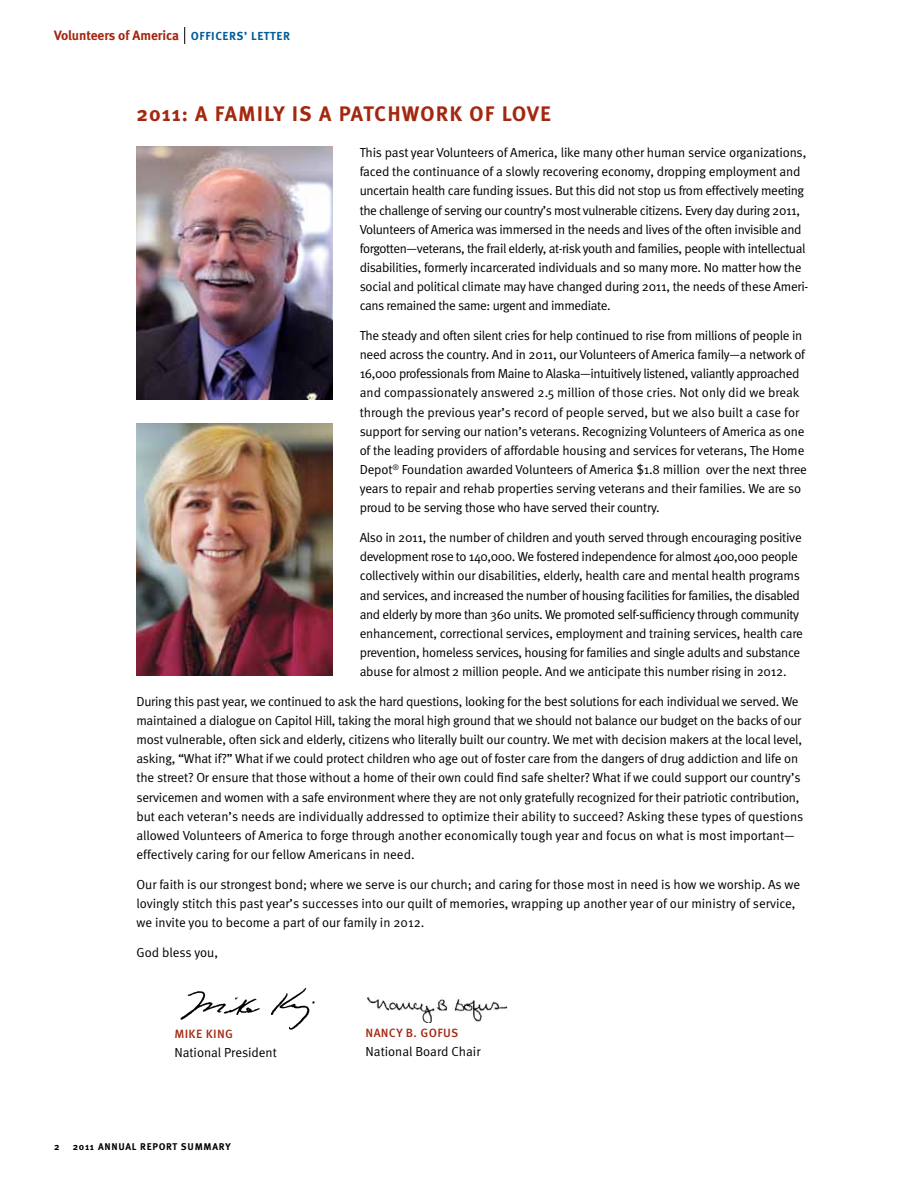
<style>
.page{position:relative;width:918px;height:1188px;background:#fff}
.page>*{position:absolute;margin:0;border:0;box-sizing:border-box;transform-origin:0 0}
.t1{font:21px "Meta Bold Caps";letter-spacing:.05em;color:#a4270f}
.t2{font:700 13.5px "Meta";color:#a4270f}
.t3{font:13.2px/19px "Meta Normal";letter-spacing:-.02em;color:#000}
.t4{font:13.2px "Meta Normal";color:#000}
.t5{font:12px "Meta Medium Caps";letter-spacing:.025em;color:#a4270f}
.t6{font:9.75px "Meta Bold Caps";letter-spacing:.075em;color:#000}
.s1{font-family:"Meta Bold Caps";font-weight:400;font-size:11.7px;color:#005b98}
</style>
<div class="page">
<img style="left:180px;top:987px;width:135px;height:42px">
<img style="left:367px;top:997px;width:141px;height:26px">
<svg style="left:184px;top:27px;width:1px;height:17px"></svg>
<img style="left:136px;top:147px;width:197px;height:252px">
<img style="left:136px;top:423px;width:197px;height:253px">
<p class="t2" style="left:54px;top:27px;width:236px">Volunteers of America <span class="s1">OFFICERS’ LETTER</span></p>
<h1 class="t1" style="left:136px;top:101px;width:416px">2011: A FAMILY IS A PATCHWORK OF LOVE</h1>
<p class="t3" style="left:360px;top:143px;width:450px">This past year Volunteers of America, like many other human service organizations, faced the continuance of a slowly recovering economy, dropping employment and uncertain health care funding issues. But this did not stop us from effectively meeting the challenge of serving our country’s most vulnerable citizens. Every day during 2011, Volunteers of America was immersed in the needs and lives of the often invisible and forgotten—veterans, the frail elderly, at-risk youth and families, people with intellectual disabilities, formerly incarcerated individuals and so many more. No matter how the social and political climate may have changed during 2011, the needs of these Ameri&shy;cans remained the same: urgent and immediate.</p>
<p class="t3" style="left:360px;top:326px;width:449px">The steady and often silent cries for help continued to rise from millions of people in need across the country. And in 2011, our Volunteers of America family—a network of 16,000 professionals from Maine to Alaska—intuitively listened, valiantly approached and compassionately answered 2.5 million of those cries. Not only did we break through the previous year’s record of people served, but we also built a case for support for serving our nation’s veterans. Recognizing Volunteers of America as one of the leading providers of affordable housing and services for veterans, The Home Depot<sup>®</sup> Foundation awarded Volunteers of America $1.8 million over the next three years to repair and rehab properties serving veterans and their families. We are so proud to be serving those who have served their country.</p>
<p class="t3" style="left:360px;top:528px;width:445px">Also in 2011, the number of children and youth served through encouraging positive development rose to 140,000. We fostered independence for almost 400,000 people collectively within our disabilities, elderly, health care and mental health programs and services, and increased the number of housing facilities for families, the disabled and elderly by more than 360 units. We promoted self-sufficiency through community enhancement, correctional services, employment and training services, health care prevention, homeless services, housing for families and single adults and substance abuse for almost 2 million people. And we anticipate this number rising in 2012.</p>
<p class="t3" style="left:136px;top:692px;width:668px">During this past year, we continued to ask the hard questions, looking for the best solutions for each individual we served. We maintained a dialogue on Capitol Hill, taking the moral high ground that we should not balance our budget on the backs of our most vulnerable, often sick and elderly, citizens who literally built our country. We met with decision makers at the local level, asking, “What if?” What if we could protect children who age out of foster care from the dangers of drug addiction and life on the street? Or ensure that those without a home of their own could find safe shelter? What if we could support our country’s servicemen and women with a safe environment where they are not only gratefully recognized for their patriotic contribution, but each veteran’s needs are individually addressed to optimize their ability to succeed? Asking these types of questions allowed Volunteers of America to forge through another economically tough year and focus on what is most important— effectively caring for our fellow Americans in need.</p>
<p class="t3" style="left:136px;top:875px;width:665px">Our faith is our strongest bond; where we serve is our church; and caring for those most in need is how we worship. As we lovingly stitch this past year’s successes into our quilt of memories, wrapping up another year of our ministry of service, we invite you to become a part of our family in 2012.</p>
<p class="t3" style="left:136px;top:943px;width:83px">God bless you,</p>
<p class="t5" style="left:174px;top:1026px;width:60px">MIKE KING</p>
<p class="t4" style="left:174px;top:1044px;width:104px">National President</p>
<p class="t6" style="left:54px;top:1141px;width:7px">2</p>
<p class="t6" style="left:73px;top:1141px;width:159px">2011 ANNUAL REPORT SUMMARY</p>
<p class="t5" style="left:366px;top:1026px;width:94px">NANCY B. GOFUS</p>
<p class="t4" style="left:366px;top:1044px;width:116px">National Board Chair</p>
</div>
